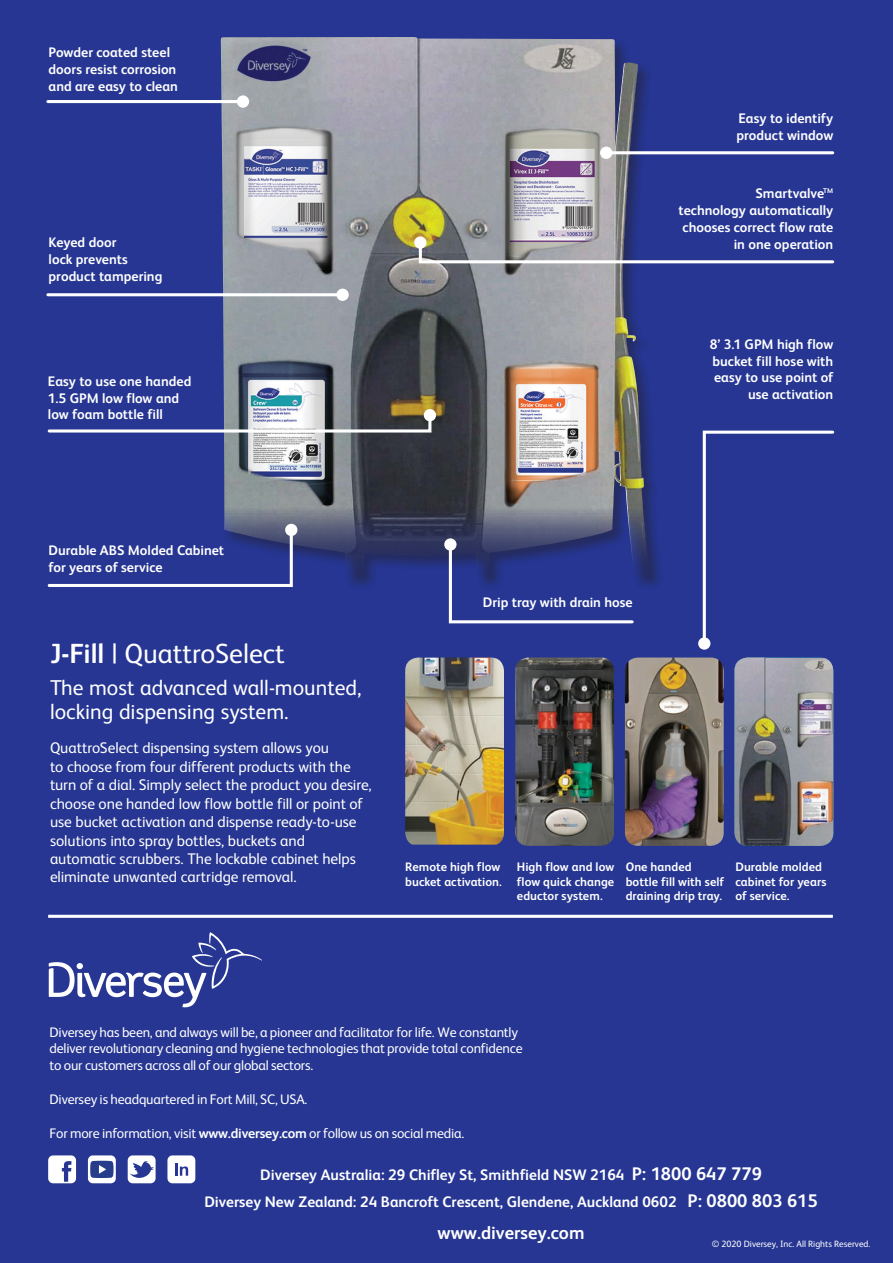
<style>
.page{position:relative;width:893px;height:1263px;background:#263692}
.page>*{position:absolute;margin:0;border:0;box-sizing:border-box;transform-origin:0 0}
.t1{font:27.75px "FS Albert Pro";color:#fff}
.t2{font:21.6px/23.1px "FS Albert Pro";color:#fff}
.t3{font:700 18.3px "FS Albert Pro";color:#fff}
.t4{font:15.45px/18.5px "FS Albert Pro";letter-spacing:-.005em;color:#fff}
.t5{font:700 15.15px/26.1px "FS Albert Pro";color:#fff;text-align:center}
.t6{font:700 13.8px/17px "FS Albert Pro";color:#fff}
.t7{font:13.8px/17px "FS Albert Pro";letter-spacing:-.015em;color:#fff}
.t8{font:700 12.3px/14.7px "FS Albert Pro";color:#fff}
.t9{font:9.15px "FS Albert Pro";color:#fff}
.s1{font-weight:700}
.s2{font-size:18.3px}
</style>
<div class="page">
<div style="left:219px;top:35px;width:445px;height:555px;background:#231f20;opacity:.44"></div>
<img style="left:220px;top:37px;width:430px;height:538px">
<img style="left:515px;top:657px;width:99px;height:189px">
<img style="left:625px;top:657px;width:99px;height:189px">
<img style="left:734px;top:657px;width:99px;height:189px">
<img style="left:405px;top:657px;width:99px;height:188px">
<hr style="left:48px;top:100px;width:195px;height:3px;background:#fff">
<div style="left:237px;top:95px;width:12px;height:13px;background:#fff;border-radius:50%"></div>
<hr style="left:48px;top:293px;width:295px;height:3px;background:#fff">
<div style="left:336px;top:289px;width:13px;height:12px;background:#fff;border-radius:50%"></div>
<svg style="left:47px;top:412px;width:386px;height:22px"></svg>
<div style="left:424px;top:409px;width:12px;height:12px;background:#fff;border-radius:50%"></div>
<svg style="left:47px;top:527px;width:247px;height:61px"></svg>
<div style="left:285px;top:524px;width:12px;height:12px;background:#fff;border-radius:50%"></div>
<svg style="left:447px;top:541px;width:188px;height:83px"></svg>
<svg style="left:444px;top:538px;width:13px;height:13px"></svg>
<hr style="left:606px;top:151px;width:227px;height:3px;background:#fff">
<div style="left:600px;top:147px;width:12px;height:12px;background:#fff;border-radius:50%"></div>
<svg style="left:417px;top:239px;width:418px;height:26px"></svg>
<div style="left:414px;top:236px;width:12px;height:13px;background:#fff;border-radius:50%"></div>
<hr style="left:48px;top:915px;width:785px;height:3px;background:#fff">
<svg style="left:702px;top:430px;width:133px;height:217px"></svg>
<div style="left:698px;top:637px;width:12px;height:13px;background:#fff;border-radius:50%"></div>
<svg style="left:48px;top:932px;width:214px;height:76px"></svg>
<svg style="left:167px;top:1155px;width:28px;height:28px"></svg>
<svg style="left:128px;top:1155px;width:28px;height:28px"></svg>
<svg style="left:48px;top:1155px;width:28px;height:28px"></svg>
<svg style="left:88px;top:1155px;width:28px;height:28px"></svg>
<p class="t6" style="left:49px;top:43px;width:131px">Powder coated steel doors resist corrosion and are easy to clean</p>
<p class="t6" style="left:49px;top:233px;width:115px">Keyed door<br>lock prevents product tampering</p>
<p class="t6" style="left:48px;top:372px;width:145px">Easy to use one handed<br>1.5 GPM low flow and low foam bottle fill</p>
<p class="t6" style="left:736px;top:109px;width:98px">Easy to identify product window</p>
<p class="t6" style="left:679px;top:184px;width:156px;text-align:right">Smartvalve<sup>TM<br></sup>technology automatically chooses correct flow rate in one operation</p>
<p class="t6" style="left:710px;top:335px;width:125px;text-align:right">8’ 3.1 GPM high flow bucket fill hose with easy to use point of use activation</p>
<p class="t6" style="left:49px;top:541px;width:177px">Durable ABS Molded Cabinet for years of service</p>
<p class="t1" style="left:50px;top:634px;width:236px"><span class="s1">J-Fill</span> | QuattroSelect</p>
<p class="t2" style="left:50px;top:675px;width:313px">The most advanced wall-mounted, locking dispensing system.</p>
<p class="t4" style="left:50px;top:737px;width:323px">QuattroSelect dispensing system allows you<br>to choose from four different products with the turn of a dial. Simply select the product you desire, choose one handed low flow bottle fill or point of use bucket activation and dispense ready-to-use solutions into spray bottles, buckets and automatic scrubbers. The lockable cabinet helps eliminate unwanted cartridge removal.</p>
<p class="t6" style="left:483px;top:593px;width:151px">Drip tray with drain hose</p>
<p class="t8" style="left:405px;top:859px;width:98px">Remote high flow bucket activation.</p>
<p class="t8" style="left:517px;top:859px;width:99px;text-align:justify">High flow and low flow quick change eductor system.</p>
<p class="t8" style="left:626px;top:859px;width:100px">One handed bottle fill with self draining drip tray.</p>
<p class="t8" style="left:735px;top:859px;width:92px">Durable molded cabinet for years of service.</p>
<p class="t7" style="left:50px;top:1022px;width:474px">Diversey has been, and always will be, a pioneer and facilitator for life. We constantly deliver revolutionary cleaning and hygiene technologies that provide total confidence to our customers across all of our global sectors.</p>
<p class="t7" style="left:50px;top:1090px;width:259px">Diversey is headquartered in Fort Mill, SC, USA.</p>
<p class="t7" style="left:50px;top:1124px;width:416px">For more information, visit <span class="s1">www.diversey.com</span> or follow us on social media.</p>
<p class="t5" style="left:204px;top:1161px;width:615px">Diversey Australia: 29 Chifley St, Smithfield NSW 2164 <span class="s2">P: 1800 647 779<br></span>Diversey New Zealand: 24 Bancroft Crescent, Glendene, Auckland 0602 <span class="s2">P:</span> <span class="s2">0</span><span class="s2">800 803 615</span></p>
<p class="t3" style="left:438px;top:1219px;width:148px">www.diversey.com</p>
<p class="t9" style="left:712px;top:1237px;width:160px">© 2020 Diversey, Inc. All Rights Reserved.</p>
</div>
